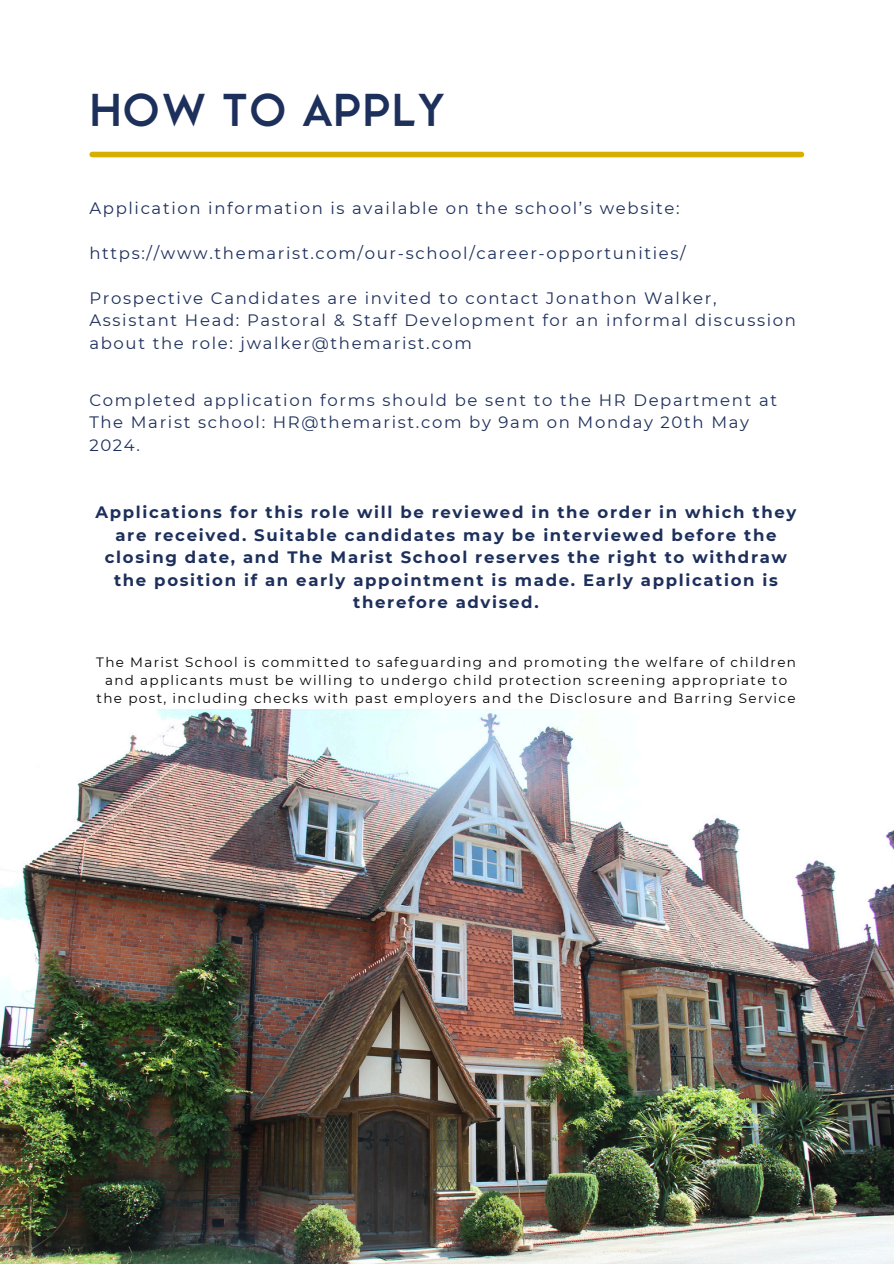
<style>
.page{position:relative;width:894px;height:1264px;background:#fff}
.page>*{position:absolute;margin:0;border:0;box-sizing:border-box;transform-origin:0 0}
.t1{font:700 45px "Cherione";letter-spacing:-.01em;color:#1d2f5b}
.t2{font:16.5px/22.5px "Montserrat";letter-spacing:.1em;color:#1d2f5b}
.t3{font:700 16.5px/22.5px "Montserrat";letter-spacing:.1em;color:#1d2f5b;text-align:center}
.t4{font:13.5px/18px "Montserrat";letter-spacing:.1em;color:#000;text-align:center}
</style>
<div class="page">
<div style="left:92px;top:152px;width:709px;height:5px;background:#d7af00"></div>
<img style="left:0;top:709px;width:893px;height:554px">
<h1 class="t1" style="left:89px;top:93px;width:357px">HOW TO APPLY</h1>
<h3 class="t2" style="left:89px;top:196px;width:591px">Application information is available on the school’s website:</h3>
<h3 class="t2" style="left:89px;top:241px;width:597px">https://www.themarist.com/our-school/career-opportunities/</h3>
<h3 class="t2" style="left:89px;top:286px;width:708px">Prospective Candidates are invited to contact Jonathon Walker,<br>Assistant Head: Pastoral &amp; Staff Development for an informal discussion about the role: jwalker@themarist.com</h3>
<h3 class="t2" style="left:89px;top:388px;width:689px">Completed application forms should be sent to the HR Department at<br>The Marist school: HR@themarist.com by 9am on Monday 20th May<br>2024.</h3>
<h2 class="t3" style="left:95px;top:501px;width:702px">Applications for this role will be reviewed in the order in which they are received. Suitable candidates may be interviewed before the closing date, and The Marist School reserves the right to withdraw the position if an early appointment is made. Early application is therefore advised.</h2>
<p class="t4" style="left:96px;top:653px;width:701px">The Marist School is committed to safeguarding and promoting the welfare of children and applicants must be willing to undergo child protection screening appropriate to the post, including checks with past employers and the Disclosure and Barring Service</p>
</div>
